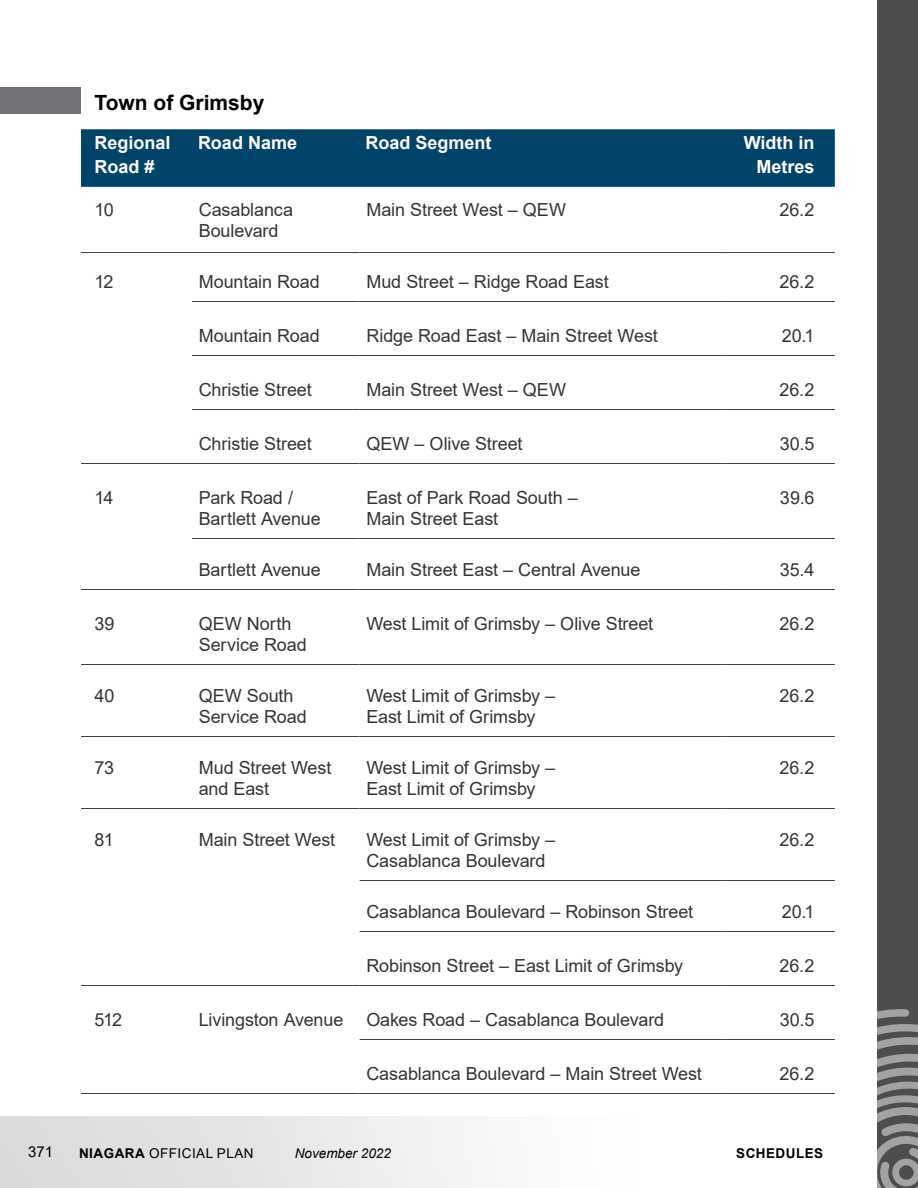
<style>
.page{position:relative;width:918px;height:1188px;background:#fff}
.page>*{position:absolute;margin:0;border:0;box-sizing:border-box;transform-origin:0 0}
.H3{font:700 21px "Arial";color:#000}
.body{font:18px/21px "Arial";letter-spacing:-.005em;color:#353534}
.table_heading{font:700 18px/24px "Arial";color:#fff}
.t1{font:15px "Arial";color:#000}
.t2{font:13.5px "Arial";letter-spacing:.035em;color:#000}
.t3{font:italic 13.5px "Arial";color:#000}
.t4{font:700 13.5px "Arial";letter-spacing:.035em;color:#000}
.s1{font-weight:700}
</style>
<div class="page">
<div style="left:0;top:1117px;width:878px;height:71px;background:linear-gradient(to right,#dadadb,#fff)"></div>
<div style="left:878px;top:0;width:40px;height:1188px;background:#4d4d4f"></div>
<svg style="left:876px;top:1008px;width:42px;height:180px"></svg>
<div style="left:0;top:88px;width:81px;height:26px;background:#717275"></div>
<div style="left:81px;top:129px;width:754px;height:58px;background:#00446a"></div>
<hr style="left:360px;top:301px;width:364px;height:1px;background:#414042">
<hr style="left:724px;top:301px;width:111px;height:1px;background:#414042">
<hr style="left:192px;top:409px;width:168px;height:1px;background:#414042">
<hr style="left:360px;top:409px;width:364px;height:1px;background:#414042">
<hr style="left:724px;top:409px;width:111px;height:1px;background:#414042">
<hr style="left:360px;top:463px;width:364px;height:1px;background:#414042">
<hr style="left:724px;top:463px;width:111px;height:1px;background:#414042">
<hr style="left:192px;top:538px;width:168px;height:1px;background:#414042">
<hr style="left:360px;top:538px;width:364px;height:1px;background:#414042">
<hr style="left:724px;top:538px;width:111px;height:1px;background:#414042">
<hr style="left:360px;top:589px;width:364px;height:1px;background:#414042">
<hr style="left:724px;top:589px;width:111px;height:1px;background:#414042">
<hr style="left:81px;top:664px;width:111px;height:1px;background:#414042">
<hr style="left:192px;top:664px;width:168px;height:1px;background:#414042">
<hr style="left:360px;top:664px;width:364px;height:1px;background:#414042">
<hr style="left:724px;top:664px;width:111px;height:1px;background:#414042">
<hr style="left:360px;top:736px;width:364px;height:1px;background:#414042">
<hr style="left:724px;top:736px;width:111px;height:1px;background:#414042">
<hr style="left:360px;top:808px;width:364px;height:1px;background:#414042">
<hr style="left:724px;top:808px;width:111px;height:1px;background:#414042">
<hr style="left:360px;top:880px;width:364px;height:1px;background:#414042">
<hr style="left:724px;top:880px;width:111px;height:1px;background:#414042">
<hr style="left:360px;top:931px;width:364px;height:1px;background:#414042">
<hr style="left:724px;top:931px;width:111px;height:1px;background:#414042">
<hr style="left:360px;top:985px;width:364px;height:1px;background:#414042">
<hr style="left:724px;top:985px;width:111px;height:1px;background:#414042">
<hr style="left:360px;top:1039px;width:364px;height:1px;background:#414042">
<hr style="left:724px;top:1039px;width:111px;height:1px;background:#414042">
<hr style="left:192px;top:1093px;width:168px;height:1px;background:#414042">
<hr style="left:360px;top:1093px;width:364px;height:1px;background:#414042">
<hr style="left:724px;top:1093px;width:111px;height:1px;background:#414042">
<hr style="left:192px;top:301px;width:168px;height:1px;background:#414042">
<hr style="left:192px;top:463px;width:168px;height:1px;background:#414042">
<hr style="left:192px;top:589px;width:168px;height:1px;background:#414042">
<hr style="left:192px;top:736px;width:168px;height:1px;background:#414042">
<hr style="left:81px;top:589px;width:111px;height:1px;background:#414042">
<hr style="left:81px;top:736px;width:111px;height:1px;background:#414042">
<hr style="left:81px;top:252px;width:111px;height:1px;background:#414042">
<hr style="left:81px;top:463px;width:111px;height:1px;background:#414042">
<hr style="left:192px;top:808px;width:168px;height:1px;background:#414042">
<hr style="left:81px;top:808px;width:111px;height:1px;background:#414042">
<hr style="left:192px;top:985px;width:168px;height:1px;background:#414042">
<hr style="left:81px;top:985px;width:111px;height:1px;background:#414042">
<hr style="left:192px;top:252px;width:168px;height:1px;background:#414042">
<hr style="left:360px;top:252px;width:364px;height:1px;background:#414042">
<hr style="left:724px;top:252px;width:111px;height:1px;background:#414042">
<hr style="left:192px;top:355px;width:168px;height:1px;background:#414042">
<hr style="left:360px;top:355px;width:364px;height:1px;background:#414042">
<hr style="left:724px;top:355px;width:111px;height:1px;background:#414042">
<hr style="left:81px;top:1093px;width:111px;height:1px;background:#414042">
<p class="H3" style="left:94px;top:88px;width:171px">Town of Grimsby</p>
<p class="table_heading" style="left:94px;top:131px;width:78px">Regional<br>Road #</p>
<p class="table_heading" style="left:198px;top:131px;width:101px">Road Name</p>
<p class="table_heading" style="left:366px;top:131px;width:128px">Road Segment</p>
<p class="table_heading" style="left:744px;top:131px;width:72px;text-align:right">Width in<br>Metres</p>
<p class="body" style="left:94px;top:199px;width:21px">10</p>
<p class="body" style="left:199px;top:199px;width:96px">Casablanca<br>Boulevard</p>
<p class="body" style="left:366px;top:199px;width:201px">Main Street West – QEW</p>
<p class="body" style="left:780px;top:199px;width:37px">26.2</p>
<p class="body" style="left:94px;top:271px;width:21px">12</p>
<p class="body" style="left:199px;top:271px;width:122px">Mountain Road</p>
<p class="body" style="left:366px;top:271px;width:244px">Mud Street – Ridge Road East</p>
<p class="body" style="left:780px;top:271px;width:37px">26.2</p>
<p class="body" style="left:199px;top:325px;width:122px">Mountain Road</p>
<p class="body" style="left:366px;top:325px;width:293px">Ridge Road East – Main Street West</p>
<p class="body" style="left:782px;top:325px;width:34px">20.1</p>
<p class="body" style="left:199px;top:379px;width:114px">Christie Street</p>
<p class="body" style="left:366px;top:379px;width:201px">Main Street West – QEW</p>
<p class="body" style="left:780px;top:379px;width:37px">26.2</p>
<p class="body" style="left:199px;top:433px;width:114px">Christie Street</p>
<p class="body" style="left:366px;top:433px;width:158px">QEW – Olive Street</p>
<p class="body" style="left:780px;top:433px;width:36px">30.5</p>
<p class="body" style="left:94px;top:487px;width:21px">14</p>
<p class="body" style="left:199px;top:487px;width:124px">Park Road /<br>Bartlett Avenue</p>
<p class="body" style="left:366px;top:487px;width:213px">East of Park Road South –<br>Main Street East</p>
<p class="body" style="left:780px;top:487px;width:36px">39.6</p>
<p class="body" style="left:199px;top:559px;width:124px">Bartlett Avenue</p>
<p class="body" style="left:366px;top:559px;width:276px">Main Street East – Central Avenue</p>
<p class="body" style="left:780px;top:559px;width:36px">35.4</p>
<p class="body" style="left:95px;top:613px;width:22px">39</p>
<p class="body" style="left:199px;top:613px;width:110px">QEW North<br>Service Road</p>
<p class="body" style="left:366px;top:613px;width:288px">West Limit of Grimsby – Olive Street</p>
<p class="body" style="left:780px;top:613px;width:37px">26.2</p>
<p class="body" style="left:95px;top:685px;width:22px">40</p>
<p class="body" style="left:199px;top:685px;width:110px">QEW South<br>Service Road</p>
<p class="body" style="left:366px;top:685px;width:190px">West Limit of Grimsby –<br>East Limit of Grimsby</p>
<p class="body" style="left:780px;top:685px;width:37px">26.2</p>
<p class="body" style="left:95px;top:757px;width:21px">73</p>
<p class="body" style="left:199px;top:757px;width:134px">Mud Street West and East</p>
<p class="body" style="left:366px;top:757px;width:190px">West Limit of Grimsby –<br>East Limit of Grimsby</p>
<p class="body" style="left:780px;top:757px;width:37px">26.2</p>
<p class="body" style="left:95px;top:829px;width:21px">81</p>
<p class="body" style="left:199px;top:829px;width:138px">Main Street West</p>
<p class="body" style="left:366px;top:829px;width:190px">West Limit of Grimsby –<br>Casablanca Boulevard</p>
<p class="body" style="left:780px;top:829px;width:37px">26.2</p>
<p class="body" style="left:366px;top:901px;width:328px">Casablanca Boulevard – Robinson Street</p>
<p class="body" style="left:782px;top:901px;width:34px">20.1</p>
<p class="body" style="left:366px;top:955px;width:318px">Robinson Street – East Limit of Grimsby</p>
<p class="body" style="left:780px;top:955px;width:37px">26.2</p>
<p class="body" style="left:95px;top:1009px;width:29px">512</p>
<p class="body" style="left:199px;top:1009px;width:146px">Livingston Avenue</p>
<p class="body" style="left:366px;top:1009px;width:299px">Oakes Road – Casablanca Boulevard</p>
<p class="body" style="left:780px;top:1009px;width:36px">30.5</p>
<p class="body" style="left:366px;top:1063px;width:337px">Casablanca Boulevard – Main Street West</p>
<p class="body" style="left:780px;top:1063px;width:37px">26.2</p>
<p class="t1" style="left:28px;top:1142px;width:27px">371</p>
<p class="t2" style="left:79px;top:1144px;width:176px"><span class="s1">NIAGARA</span> OFFICIAL PLAN</p>
<p class="t3" style="left:295px;top:1144px;width:98px">November 2022</p>
<p class="t4" style="left:736px;top:1144px;width:89px">SCHEDULES</p>
</div>
